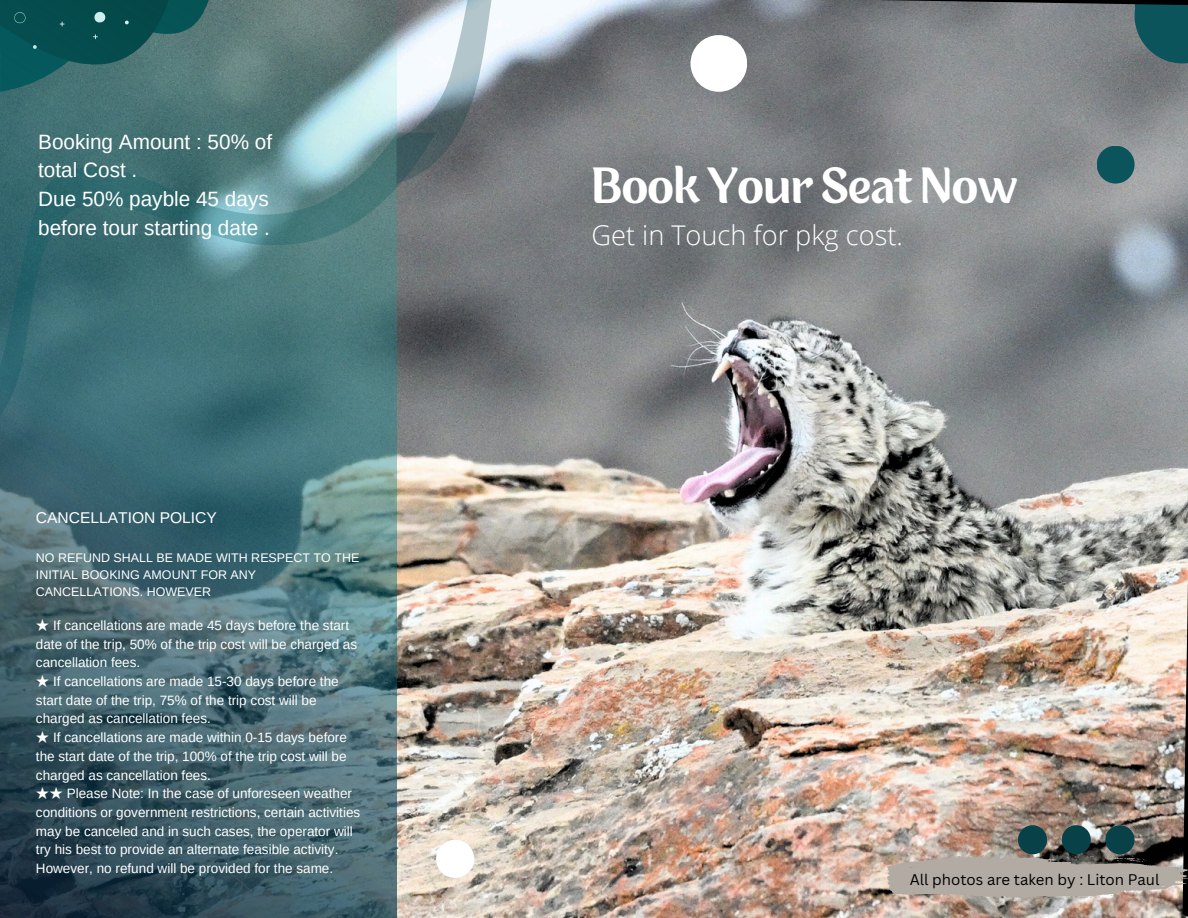
<style>
.page{position:relative;width:1188px;height:918px;background:#fff}
.page>*{position:absolute;margin:0;border:0;box-sizing:border-box;transform-origin:0 0}
.t1{font:46.8px "Para";color:#fff}
.t2{font:300 27.15px "Open Sans";color:#fff}
.t3{font:20.7px/28.8px "Arimo";color:#fff}
.t4{font:15.6px "Arimo";color:#fff}
.t5{font:15px "Canva Sans";color:#000}
.t6{font:13.5px/18.8px "Arimo";color:#fff}
.t7{font:12.45px/16.6px "Arimo";color:#fff}
.s1{font-family:"Noto Sans CJ Ksc"}
</style>
<div class="page">
<img style="left:396px;top:92px;width:792px;height:826px">
<svg style="left:396px;top:184px;width:40px;height:259px;background:#6b6f72"></svg>
<svg style="left:396px;top:92px;width:646px;height:92px;background:#7d8184"></svg>
<div style="left:436px;top:840px;width:38px;height:38px;background:#fff;border-radius:50%"></div>
<div style="left:1097px;top:146px;width:38px;height:38px;background:#0c545b;border-radius:50%"></div>
<img style="left:0;top:92px;width:396px;height:826px">
<svg style="left:0;top:0;width:1188px;height:92px;background:#73878a"></svg>
<img style="left:887px;top:302px;width:301px;height:616px">
<p class="t3" style="left:38px;top:127px;width:235px">Booking Amount : 50% of total Cost .<br>Due 50% payble 45 days before tour starting date .</p>
<h3 class="t4" style="left:36px;top:509px;width:182px">CANCELLATION POLICY</h3>
<h4 class="t7" style="left:36px;top:550px;width:325px">NO REFUND SHALL BE MADE WITH RESPECT TO THE<br>INITIAL BOOKING AMOUNT FOR ANY<br>CANCELLATIONS. HOWEVER</h4>
<h6 class="t6" style="left:36px;top:616px;width:323px"><span class="s1">★</span> If cancellations are made 45 days before the start date of the trip, 50% of the trip cost will be charged as cancellation fees.</h6>
<p class="t6" style="left:36px;top:672px;width:304px"><span class="s1">★</span> If cancellations are made 15-30 days before the start date of the trip, 75% of the trip cost will be charged as cancellation fees.</p>
<p class="t6" style="left:36px;top:728px;width:312px;text-align:justify"><span class="s1">★</span> If cancellations are made within 0-15 days before the start date of the trip, 100% of the trip cost will be charged as cancellation fees.</p>
<p class="t6" style="left:36px;top:784px;width:326px"><span class="s1">★★</span> Please Note: In the case of unforeseen weather conditions or government restrictions, certain activities may be canceled and in such cases, the operator will try his best to provide an alternate feasible activity.<br>However, no refund will be provided for the same.</p>
<p class="t1" style="left:592px;top:166px;width:428px">Book Your Seat Now</p>
<p class="t2" style="left:591px;top:216px;width:313px">Get in Touch for pkg cost.</p>
<p class="t5" style="left:910px;top:869px;width:251px">All photos are taken by : Liton Paul</p>
</div>
